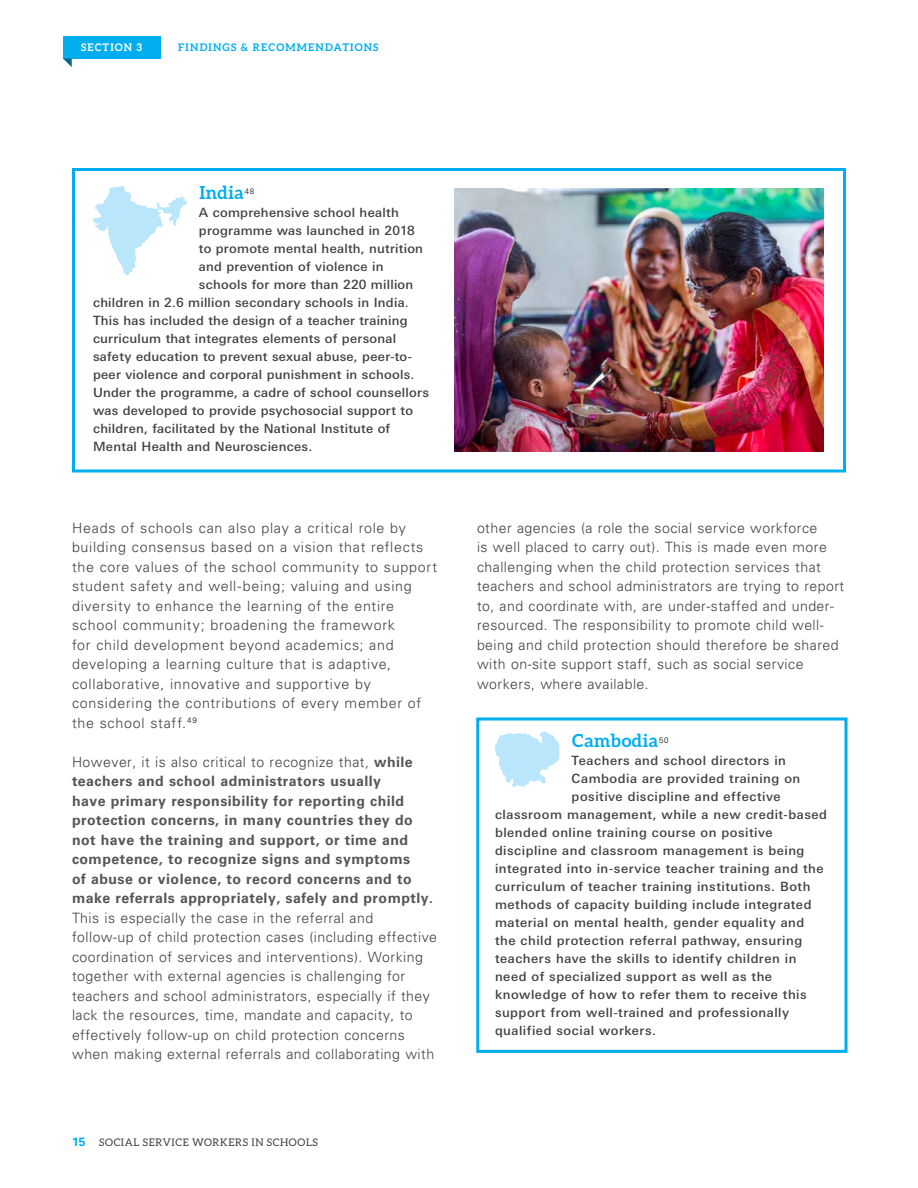
<style>
.page{position:relative;width:918px;height:1188px;background:#fff}
.page>*{position:absolute;margin:0;border:0;box-sizing:border-box;transform-origin:0 0}
.Sidebar_Text_w_box{font:700 18px "Aleo";letter-spacing:.03em;color:#00aeef}
.Text{font:300 14.25px/19.5px "Univers LT Pro 45";letter-spacing:.035em;color:#414042}
.Sidebar_Text_w_box-2{font:500 12.75px "Linotype Univers Basic";letter-spacing:.035em;color:#414042}
.t1{font:10.5px "Aleo";letter-spacing:.06em;color:#414042}
.t2{font:700 10.5px "Aleo";letter-spacing:.11em;color:#00aeef}
.t3{font:700 10.5px "Aleo";letter-spacing:.11em;color:#fff}
.Sidebar_Text_w_box-3{font:300 7.8px "Univers LT Pro 45";color:#000}
.s1{font-family:"Univers LT Pro 65";font-weight:700;color:#565659}
.s2{font-family:"Univers LT Pro 65";font-weight:700;font-size:12px;color:#00aeef}
</style>
<div class="page">
<div style="left:63px;top:36px;width:97px;height:22px;background:#00aeef"></div>
<svg style="left:63px;top:58px;width:9px;height:9px"></svg>
<div style="left:476px;top:718px;width:372px;height:335px;border:3px solid #00aeef"></div>
<svg style="left:495px;top:731px;width:65px;height:57px"></svg>
<svg style="left:93px;top:186px;width:94px;height:89px"></svg>
<div style="left:72px;top:168px;width:774px;height:304px;border:3px solid #00aeef"></div>
<img style="left:454px;top:189px;width:370px;height:263px">
<p class="t3" style="left:81px;top:42px;width:63px">SECTION 3</p>
<p class="t2" style="left:178px;top:42px;width:202px">FINDINGS &amp; RECOMMENDATIONS</p>
<p class="Sidebar_Text_w_box" style="left:200px;top:182px;width:46px">India</p>
<p class="Sidebar_Text_w_box-3" style="left:245px;top:187px;width:11px">48</p>
<p class="Sidebar_Text_w_box-2" style="left:199px;top:205px;width:201px">A comprehensive school health</p>
<p class="Sidebar_Text_w_box-2" style="left:199px;top:223px;width:217px">programme was launched in 2018</p>
<p class="Sidebar_Text_w_box-2" style="left:199px;top:241px;width:226px">to promote mental health, nutrition</p>
<p class="Sidebar_Text_w_box-2" style="left:199px;top:259px;width:186px">and prevention of violence in</p>
<p class="Sidebar_Text_w_box-2" style="left:199px;top:277px;width:216px">schools for more than 220 million</p>
<p class="Sidebar_Text_w_box-2" style="left:93px;top:295px;width:317px">children in 2.6 million secondary schools in India.</p>
<p class="Sidebar_Text_w_box-2" style="left:93px;top:313px;width:316px">This has included the design of a teacher training</p>
<p class="Sidebar_Text_w_box-2" style="left:93px;top:331px;width:305px">curriculum that integrates elements of personal</p>
<p class="Sidebar_Text_w_box-2" style="left:93px;top:349px;width:320px">safety education to prevent sexual abuse, peer-to-</p>
<p class="Sidebar_Text_w_box-2" style="left:93px;top:367px;width:323px">peer violence and corporal punishment in schools.</p>
<p class="Sidebar_Text_w_box-2" style="left:93px;top:385px;width:337px">Under the programme, a cadre of school counsellors</p>
<p class="Sidebar_Text_w_box-2" style="left:93px;top:403px;width:322px">was developed to provide psychosocial support to</p>
<p class="Sidebar_Text_w_box-2" style="left:93px;top:421px;width:299px">children, facilitated by the National Institute of</p>
<p class="Sidebar_Text_w_box-2" style="left:93px;top:439px;width:221px">Mental Health and Neurosciences.</p>
<p class="Text" style="left:72px;top:518px;width:367px">Heads of schools can also play a critical role by building consensus based on a vision that reflects the core values of the school community to support student safety and well-being; valuing and using diversity to enhance the learning of the entire school community; broadening the framework<br>for child development beyond academics; and developing a learning culture that is adaptive, collaborative, innovative and supportive by considering the contributions of every member of the school staff.<sup>49</sup></p>
<p class="Text" style="left:72px;top:752px;width:367px">However, it is also critical to recognize that, <span class="s1">while teachers and school administrators usually<br>have primary responsibility for reporting child protection concerns, in many countries they do not have the training and support, or time and competence, to recognize signs and symptoms<br>of abuse or violence, to record concerns and to make referrals appropriately, safely and promptly.<br></span>This is especially the case in the referral and follow-up of child protection cases (including effective coordination of services and interventions). Working together with external agencies is challenging for teachers and school administrators, especially if they lack the resources, time, mandate and capacity, to effectively follow-up on child protection concerns when making external referrals and collaborating with</p>
<p class="t1" style="left:72px;top:1136px;width:247px"><span class="s2">15</span> SOCIAL SERVICE WORKERS IN SCHOOLS</p>
<p class="Text" style="left:477px;top:518px;width:369px">other agencies (a role the social service workforce<br>is well placed to carry out). This is made even more challenging when the child protection services that teachers and school administrators are trying to report to, and coordinate with, are under-staffed and under&shy;resourced. The responsibility to promote child well&shy;being and child protection should therefore be shared with on-site support staff, such as social service workers, where available.</p>
<p class="Sidebar_Text_w_box" style="left:572px;top:730px;width:88px">Cambodia</p>
<p class="Sidebar_Text_w_box-3" style="left:659px;top:735px;width:11px">50</p>
<p class="Sidebar_Text_w_box-2" style="left:572px;top:753px;width:216px">Teachers and school directors in</p>
<p class="Sidebar_Text_w_box-2" style="left:572px;top:771px;width:230px">Cambodia are provided training on</p>
<p class="Sidebar_Text_w_box-2" style="left:572px;top:789px;width:210px">positive discipline and effective</p>
<p class="Sidebar_Text_w_box-2" style="left:495px;top:807px;width:334px">classroom management, while a new credit-based</p>
<p class="Sidebar_Text_w_box-2" style="left:495px;top:825px;width:279px">blended online training course on positive</p>
<p class="Sidebar_Text_w_box-2" style="left:495px;top:843px;width:311px">discipline and classroom management is being</p>
<p class="Sidebar_Text_w_box-2" style="left:495px;top:861px;width:330px">integrated into in-service teacher training and the</p>
<p class="Sidebar_Text_w_box-2" style="left:495px;top:879px;width:317px">curriculum of teacher training institutions. Both</p>
<p class="Sidebar_Text_w_box-2" style="left:495px;top:897px;width:318px">methods of capacity building include integrated</p>
<p class="Sidebar_Text_w_box-2" style="left:495px;top:915px;width:311px">material on mental health, gender equality and</p>
<p class="Sidebar_Text_w_box-2" style="left:495px;top:933px;width:309px">the child protection referral pathway, ensuring</p>
<p class="Sidebar_Text_w_box-2" style="left:495px;top:951px;width:303px">teachers have the skills to identify children in</p>
<p class="Sidebar_Text_w_box-2" style="left:495px;top:969px;width:279px">need of specialized support as well as the</p>
<p class="Sidebar_Text_w_box-2" style="left:495px;top:987px;width:313px">knowledge of how to refer them to receive this</p>
<p class="Sidebar_Text_w_box-2" style="left:495px;top:1005px;width:296px">support from well-trained and professionally</p>
<p class="Sidebar_Text_w_box-2" style="left:495px;top:1023px;width:163px">qualified social workers.</p>
</div>
